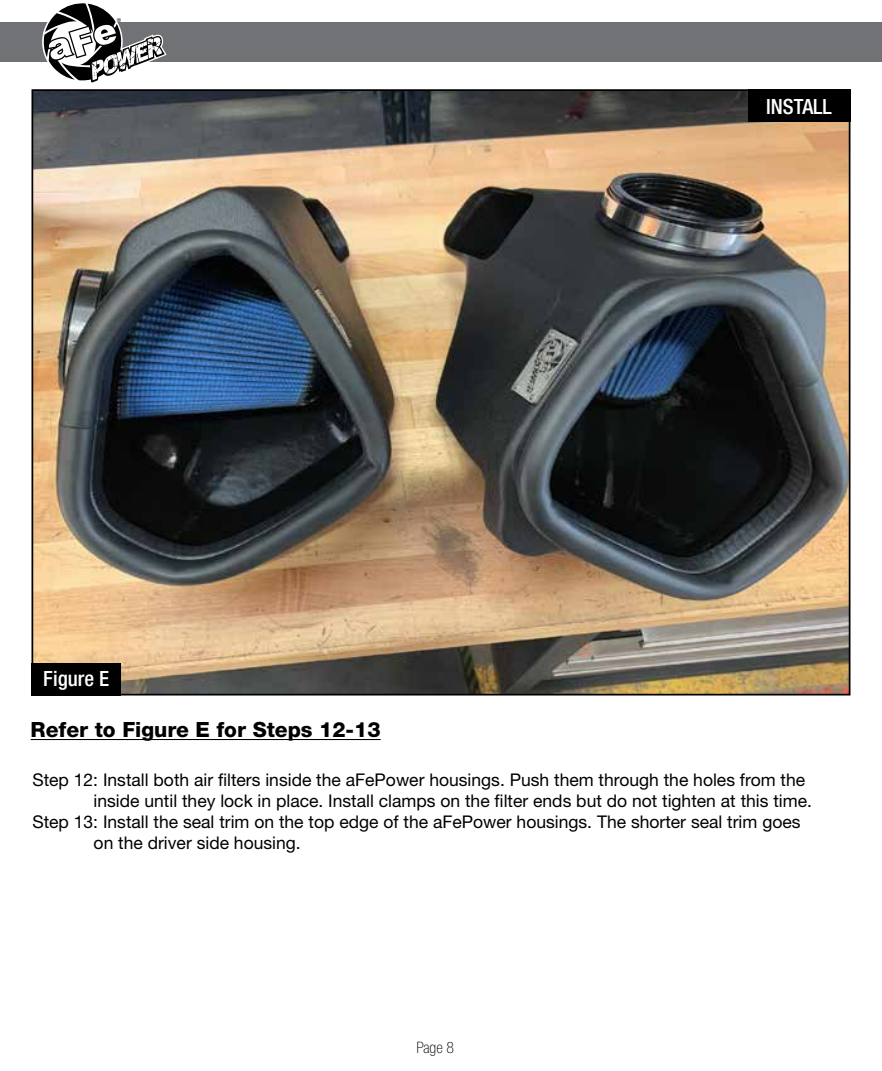
<style>
.page{position:relative;width:882px;height:1071px;background:#fff}
.page>*{position:absolute;margin:0;border:0;box-sizing:border-box;transform-origin:0 0}
.t1{font:800 21px "Helvetica Neue";color:#000}
.t2{font:500 condensed 21px "Helvetica Neue";color:#fff}
.t3{font:17.5px "Helvetica Neue";color:#000}
.t4{font:100 condensed 15.75px "Helvetica Neue";color:#000}
.t5{font:8.75px "Myriad";color:#000}
</style>
<div class="page">
<img style="left:35px;top:92px;width:812px;height:601px">
<div style="left:0;top:23px;width:882px;height:39px;background:#717275"></div>
<svg style="left:43px;top:3px;width:124px;height:80px"></svg>
<hr style="left:31px;top:739px;width:350px;height:1px;background:#000">
<div style="left:32px;top:663px;width:89px;height:33px;background:#000"></div>
<div style="left:748px;top:89px;width:102px;height:33px;background:#000"></div>
<p class="t5" style="left:117px;top:17px;width:6px">®</p>
<p class="t2" style="left:43px;top:666px;width:67px">Figure E</p>
<p class="t1" style="left:31px;top:717px;width:352px">Refer to Figure E for Steps 12-13</p>
<p class="t2" style="left:766px;top:94px;width:67px">INSTALL</p>
<p class="t3" style="left:32px;top:769px;width:774px">Step 12: Install both air filters inside the aFePower housings. Push them through the holes from the</p>
<p class="t3" style="left:94px;top:790px;width:720px">inside until they lock in place. Install clamps on the filter ends but do not tighten at this time.</p>
<p class="t3" style="left:32px;top:811px;width:770px">Step 13: Install the seal trim on the top edge of the aFePower housings. The shorter seal trim goes</p>
<p class="t3" style="left:94px;top:832px;width:209px">on the driver side housing.</p>
<p class="t4" style="left:416px;top:1038px;width:39px">Page 8</p>
</div>
